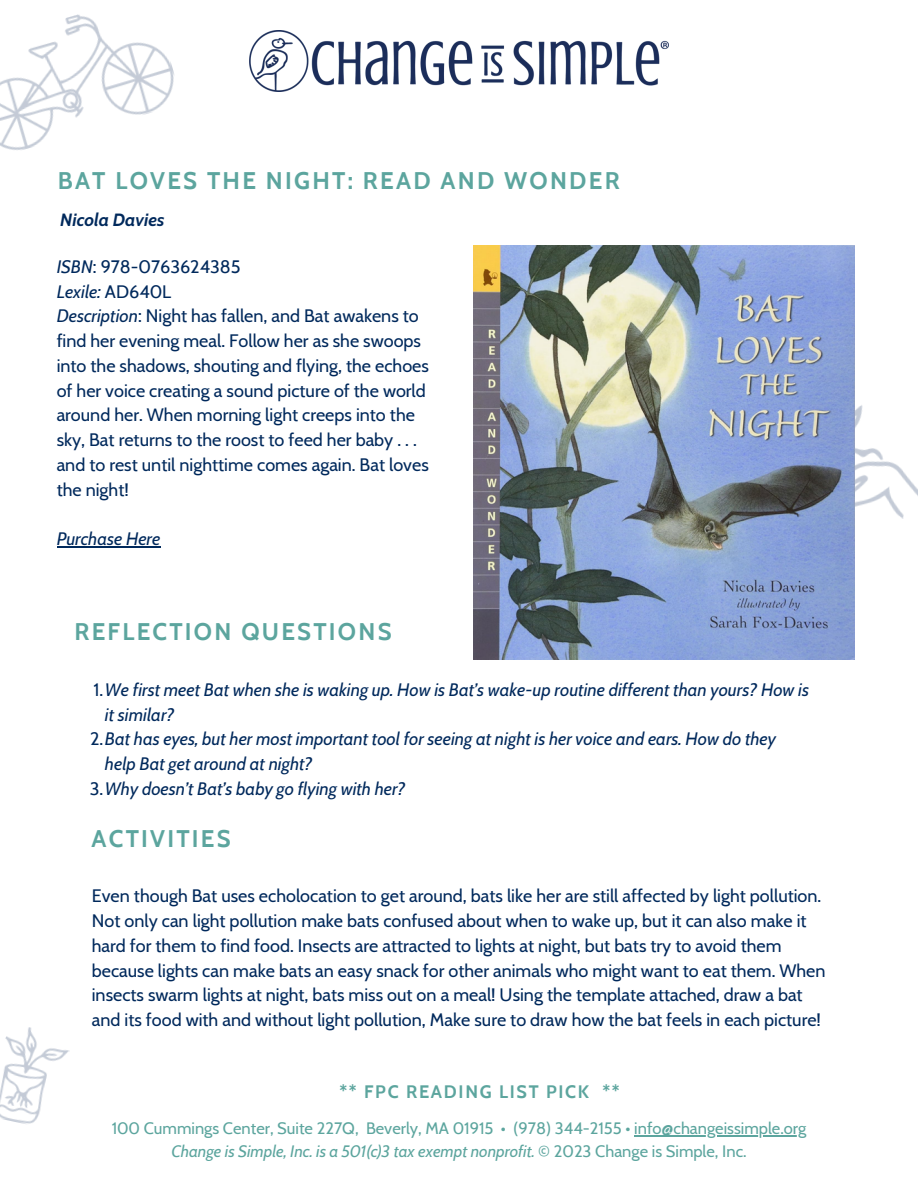
<style>
.page{position:relative;width:918px;height:1188px;background:#fff}
.page>*{position:absolute;margin:0;border:0;box-sizing:border-box;transform-origin:0 0}
.t1{font:700 24px "Cabin";letter-spacing:.095em;color:#5ca59e}
.t2{font:18px/24.8px "Cabin";color:#00295c}
.t3{font:italic 18px/24.8px "Cabin";color:#00295c}
.t4{font:700 18px "Cabin";letter-spacing:.095em;color:#5ca59e}
.t5{font:italic 700 17.7px "Cabin";color:#00295c}
.t6{font:16.5px "Cabin";color:#5ca59e}
.t7{font:italic 16.5px "Cabin";color:#5ca59e}
.s1{font-style:italic}
.s2{font-style:normal}
</style>
<div class="page">
<img style="left:249px;top:31px;width:420px;height:61px">
<img style="left:855px;top:405px;width:63px;height:114px">
<img style="left:0;top:14px;width:174px;height:136px">
<img style="left:0;top:1027px;width:69px;height:97px">
<img style="left:473px;top:246px;width:382px;height:414px">
<hr style="left:634px;top:1135px;width:172px;height:1px;background:#5ca59e">
<hr style="left:57px;top:546px;width:103px;height:1px;background:#00295c">
<p class="t1" style="left:58px;top:166px;width:563px">BAT LOVES THE NIGHT: READ AND WONDER</p>
<p class="t5" style="left:60px;top:209px;width:106px">Nicola Davies</p>
<p class="t2" style="left:57px;top:254px;width:185px"><span class="s1">ISBN</span>: 978-0763624385</p>
<p class="t3" style="left:57px;top:279px;width:116px">Lexile: <span class="s2">AD640L</span></p>
<p class="t2" style="left:57px;top:304px;width:374px"><span class="s1">Description</span>: Night has fallen, and Bat awakens to find her evening meal. Follow her as she swoops into the shadows, shouting and flying, the echoes of her voice creating a sound picture of the world around her. When morning light creeps into the sky, Bat returns to the roost to feed her baby . . . and to rest until nighttime comes again. Bat loves the night!</p>
<p class="t3" style="left:57px;top:526px;width:105px">Purchase Here</p>
<p class="t1" style="left:74px;top:617px;width:319px">REFLECTION QUESTIONS</p>
<p class="t3" style="left:105px;top:677px;width:706px;text-indent:-11px"><span class="s2">1.</span>We first meet Bat when she is waking up. How is Bat’s wake-up routine different than yours? How is it similar?</p>
<p class="t3" style="left:105px;top:726px;width:673px;text-indent:-15px"><span class="s2">2.</span>Bat has eyes, but her most important tool for seeing at night is her voice and ears. How do they help Bat get around at night?</p>
<p class="t3" style="left:90px;top:776px;width:317px"><span class="s2">3.</span>Why doesn’t Bat’s baby go flying with her?</p>
<p class="t1" style="left:92px;top:824px;width:141px">ACTIVITIES</p>
<p class="t2" style="left:92px;top:883px;width:735px">Even though Bat uses echolocation to get around, bats like her are still affected by light pollution.<br>Not only can light pollution make bats confused about when to wake up, but it can also make it hard for them to find food. Insects are attracted to lights at night, but bats try to avoid them because lights can make bats an easy snack for other animals who might want to eat them. When insects swarm lights at night, bats miss out on a meal! Using the template attached, draw a bat and its food with and without light pollution, Make sure to draw how the bat feels in each picture!</p>
<p class="t4" style="left:339px;top:1080px;width:282px">** FPC READING LIST PICK **</p>
<p class="t6" style="left:112px;top:1118px;width:696px">100 Cummings Center, Suite 227Q, Beverly, MA 01915 • (978) 344-2155 • info@changeissimple.org</p>
<p class="t7" style="left:171px;top:1141px;width:577px">Change is Simple, Inc. is a 501(c)3 tax exempt nonprofit. <span class="s2">© 2023 Change is Simple, Inc.</span></p>
</div>
